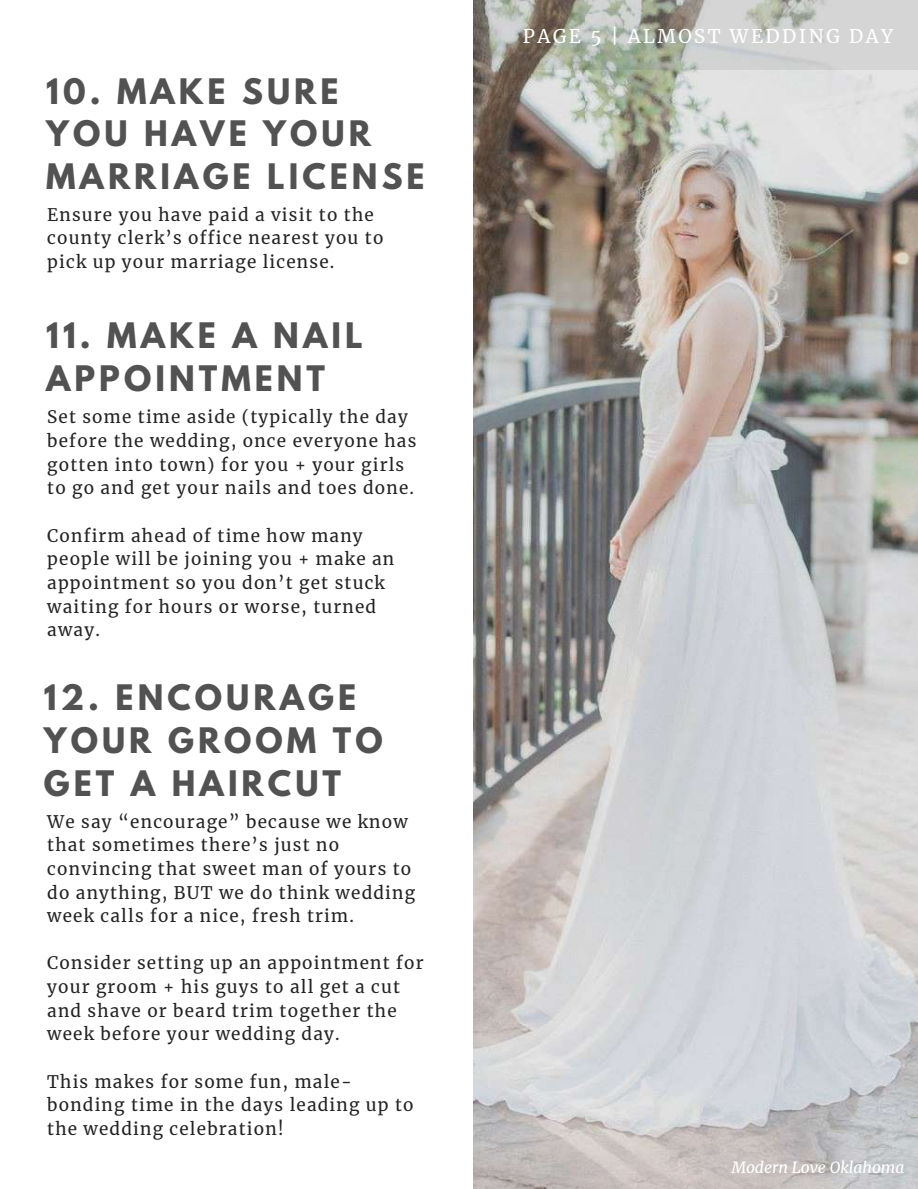
<style>
.page{position:relative;width:918px;height:1189px;background:#fff}
.page>*{position:absolute;margin:0;border:0;box-sizing:border-box;transform-origin:0 0}
.t1{font:700 31.2px/42.8px "League Spartan";letter-spacing:.13em;color:#525252}
.t2{font:18.75px "Merriweather";letter-spacing:.13em;color:#fff}
.t3{font:17.1px/23.7px "Merriweather";letter-spacing:.07em;color:#232323}
.t4{font:italic 15.6px "Merriweather";color:#fff}
</style>
<div class="page">
<img style="left:474px;top:70px;width:444px;height:1118px">
<svg style="left:474px;top:0;width:444px;height:70px;background:#b6b7b1"></svg>
<h1 class="t1" style="left:46px;top:74px;width:380px">10. MAKE SURE<br>YOU HAVE YOUR<br>MARRIAGE LICENSE</h1>
<p class="t3" style="left:47px;top:203px;width:338px">Ensure you have paid a visit to the county clerk’s office nearest you to pick up your marriage license.</p>
<h1 class="t1" style="left:46px;top:318px;width:318px">11. MAKE A NAIL<br>APPOINTMENT</h1>
<p class="t3" style="left:47px;top:405px;width:371px">Set some time aside (typically the day before the wedding, once everyone has gotten into town) for you + your girls to go and get your nails and toes done.</p>
<p class="t3" style="left:47px;top:523px;width:349px">Confirm ahead of time how many people will be joining you + make an appointment so you don’t get stuck waiting for hours or worse, turned away.</p>
<h1 class="t1" style="left:44px;top:680px;width:340px">12. ENCOURAGE<br>YOUR GROOM TO<br>GET A HAIRCUT</h1>
<p class="t3" style="left:47px;top:809px;width:369px">We say “encourage” because we know that sometimes there’s just no convincing that sweet man of yours to do anything, BUT we do think wedding week calls for a nice, fresh trim.</p>
<p class="t3" style="left:47px;top:951px;width:378px">Consider setting up an appointment for your groom + his guys to all get a cut and shave or beard trim together the week before your wedding day.</p>
<p class="t3" style="left:47px;top:1069px;width:368px">This makes for some fun, male&shy;bonding time in the days leading up to the wedding celebration!</p>
<p class="t2" style="left:523px;top:24px;width:372px">PAGE 5 | ALMOST WEDDING DAY</p>
<p class="t4" style="left:731px;top:1157px;width:175px">Modern Love Oklahoma</p>
</div>
